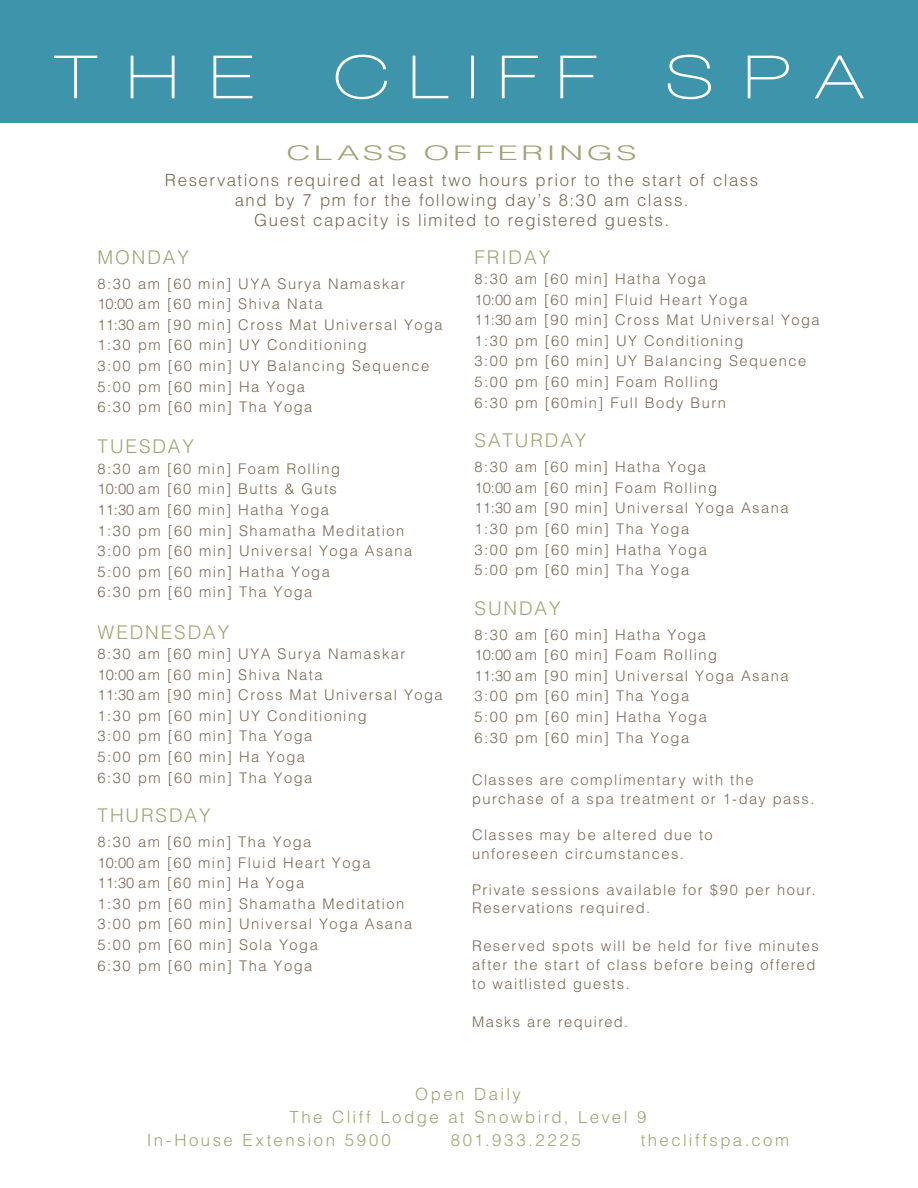
<style>
.page{position:relative;width:918px;height:1188px;background:#fff}
.page>*{position:absolute;margin:0;border:0;box-sizing:border-box;transform-origin:0 0}
.t1{font:300 20.1px "Helvetica LT Std";letter-spacing:.1em;color:#a2a375;scale:1.67 1}
.t2{font:300 18.9px "Helvetica LT Std";letter-spacing:.1em;color:#a2a375}
.t3{font:300 16.8px/20.1px "Helvetica LT Std";letter-spacing:.09em;color:#7c6954;text-align:center}
.t4{font:300 16.8px "Helvetica LT Std";letter-spacing:.145em;color:#a2a375}
.t5{font:300 14.7px/20.5px "Helvetica LT Std";letter-spacing:.1em;color:#7c6954}
</style>
<div class="page">
<div style="left:0;top:0;width:918px;height:123px;background:#3e95ab"></div>
<svg style="left:335px;top:55px;width:53px;height:44px"></svg>
<svg style="left:412px;top:55px;width:37px;height:44px"></svg>
<div style="left:471px;top:56px;width:3px;height:42px;border:1px solid #fff"></div>
<svg style="left:501px;top:55px;width:37px;height:44px"></svg>
<svg style="left:560px;top:55px;width:37px;height:44px"></svg>
<svg style="left:54px;top:55px;width:44px;height:44px"></svg>
<svg style="left:130px;top:55px;width:45px;height:44px"></svg>
<svg style="left:213px;top:55px;width:40px;height:44px"></svg>
<svg style="left:667px;top:55px;width:44px;height:44px"></svg>
<svg style="left:747px;top:55px;width:42px;height:44px"></svg>
<svg style="left:815px;top:55px;width:49px;height:44px"></svg>
<h1 class="t1" style="left:286px;top:140px;width:211px">CLASS OFFERINGS</h1>
<p class="t3" style="left:165px;top:170px;width:595px">Reservations required at least two hours prior to the start of class and by 7 pm for the following day’s 8:30 am class.<br>Guest capacity is limited to registered guests.</p>
<p class="t2" style="left:98px;top:245px;width:93px">MONDAY</p>
<p class="t5" style="left:98px;top:273px;width:347px">8:30 am [60 min] UYA Surya Namaskar<br>10:00 am [60 min] Shiva Nata<br>11:30 am [90 min] Cross Mat Universal Yoga<br>1:30 pm [60 min] UY Conditioning<br>3:00 pm [60 min] UY Balancing Sequence<br>5:00 pm [60 min] Ha Yoga<br>6:30 pm [60 min] Tha Yoga</p>
<p class="t2" style="left:98px;top:435px;width:98px">TUESDAY</p>
<p class="t5" style="left:98px;top:458px;width:316px">8:30 am [60 min] Foam Rolling<br>10:00 am [60 min] Butts &amp; Guts<br>11:30 am [60 min] Hatha Yoga<br>1:30 pm [60 min] Shamatha Meditation<br>3:00 pm [60 min] Universal Yoga Asana<br>5:00 pm [60 min] Hatha Yoga<br>6:30 pm [60 min] Tha Yoga</p>
<p class="t2" style="left:98px;top:620px;width:133px">WEDNESDAY</p>
<p class="t5" style="left:98px;top:643px;width:347px">8:30 am [60 min] UYA Surya Namaskar<br>10:00 am [60 min] Shiva Nata<br>11:30 am [90 min] Cross Mat Universal Yoga<br>1:30 pm [60 min] UY Conditioning<br>3:00 pm [60 min] Tha Yoga<br>5:00 pm [60 min] Ha Yoga<br>6:30 pm [60 min] Tha Yoga</p>
<p class="t2" style="left:98px;top:804px;width:114px">THURSDAY</p>
<p class="t5" style="left:98px;top:832px;width:316px">8:30 am [60 min] Tha Yoga<br>10:00 am [60 min] Fluid Heart Yoga<br>11:30 am [60 min] Ha Yoga<br>1:30 pm [60 min] Shamatha Meditation<br>3:00 pm [60 min] Universal Yoga Asana<br>5:00 pm [60 min] Sola Yoga<br>6:30 pm [60 min] Tha Yoga</p>
<p class="t2" style="left:475px;top:245px;width:77px">FRIDAY</p>
<p class="t5" style="left:475px;top:268px;width:347px">8:30 am [60 min] Hatha Yoga<br>10:00 am [60 min] Fluid Heart Yoga<br>11:30 am [90 min] Cross Mat Universal Yoga<br>1:30 pm [60 min] UY Conditioning<br>3:00 pm [60 min] UY Balancing Sequence<br>5:00 pm [60 min] Foam Rolling<br>6:30 pm [60min] Full Body Burn</p>
<p class="t2" style="left:475px;top:429px;width:113px">SATURDAY</p>
<p class="t5" style="left:475px;top:457px;width:315px">8:30 am [60 min] Hatha Yoga<br>10:00 am [60 min] Foam Rolling<br>11:30 am [90 min] Universal Yoga Asana<br>1:30 pm [60 min] Tha Yoga<br>3:00 pm [60 min] Hatha Yoga<br>5:00 pm [60 min] Tha Yoga</p>
<p class="t2" style="left:475px;top:596px;width:88px">SUNDAY</p>
<p class="t5" style="left:475px;top:624px;width:315px">8:30 am [60 min] Hatha Yoga<br>10:00 am [60 min] Foam Rolling<br>11:30 am [90 min] Universal Yoga Asana<br>3:00 pm [60 min] Tha Yoga<br>5:00 pm [60 min] Hatha Yoga<br>6:30 pm [60 min] Tha Yoga</p>
<p class="t5" style="left:472px;top:771px;width:344px;line-height:18.9px">Classes are complimentary with the purchase of a spa treatment or 1-day pass.</p>
<p class="t5" style="left:472px;top:825px;width:242px;line-height:18.9px">Classes may be altered due to unforeseen circumstances.</p>
<p class="t5" style="left:472px;top:880px;width:345px;line-height:18.9px">Private sessions available for $90 per hour.<br>Reservations required.</p>
<p class="t5" style="left:472px;top:936px;width:348px;line-height:18.9px">Reserved spots will be held for five minutes after the start of class before being offered to waitlisted guests.</p>
<p class="t5" style="left:472px;top:1011px;width:158px">Masks are required.</p>
<p class="t4" style="left:415px;top:1084px;width:107px">Open Daily</p>
<p class="t4" style="left:290px;top:1107px;width:358px">The Cliff Lodge at Snowbird, Level 9</p>
<p class="t4" style="left:147px;top:1130px;width:245px">In-House Extension 5900</p>
<p class="t4" style="left:451px;top:1130px;width:131px">801.933.2225</p>
<p class="t4" style="left:641px;top:1130px;width:150px">thecliffspa.com</p>
</div>
